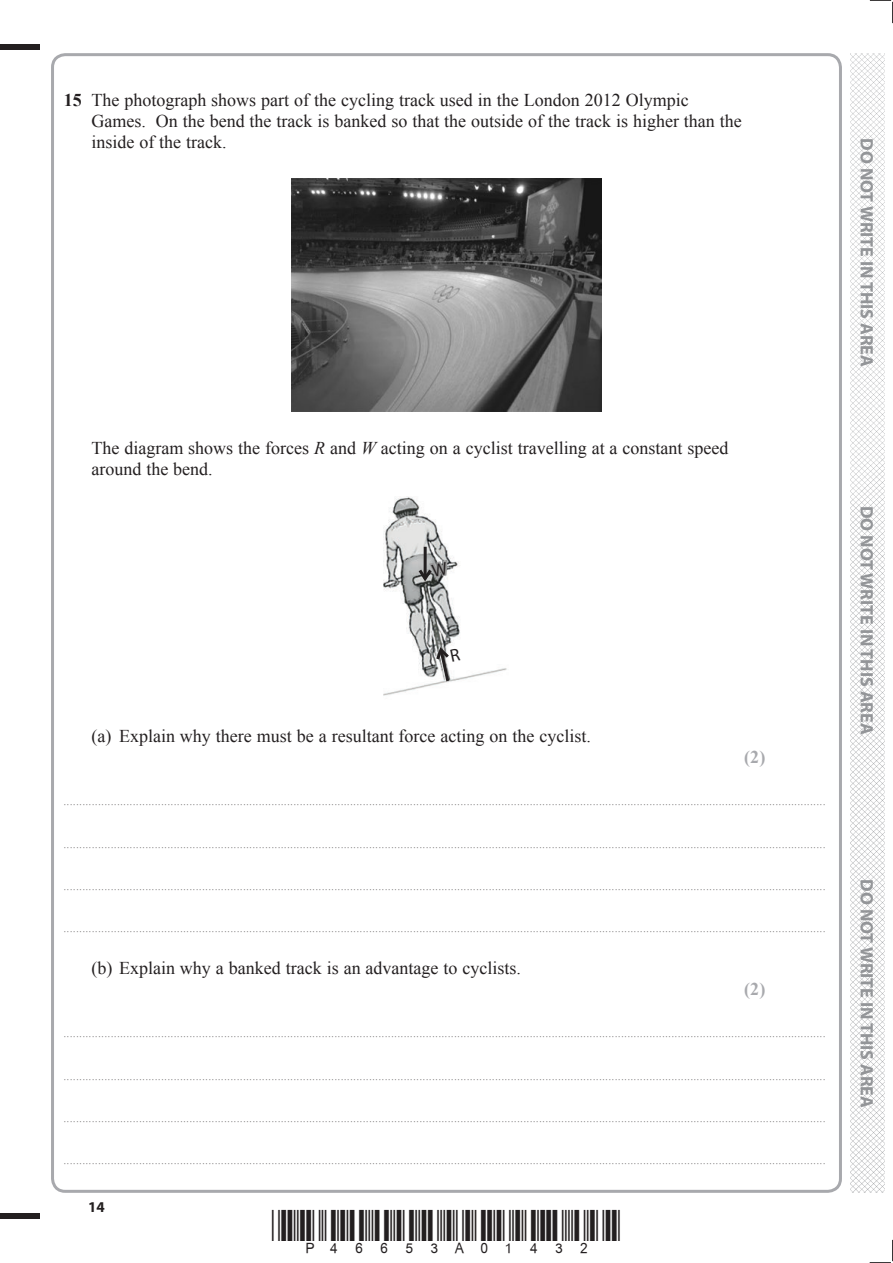
<style>
.page{position:relative;width:893px;height:1263px;background:#fff}
.page>*{position:absolute;margin:0;border:0;box-sizing:border-box;transform-origin:0 0}
.t1{font:18px/21px "Times New Roman";color:#231f20}
.t2{font:700 18px "Myriad Pro";color:#939598}
.t3{font:700 18px "Times New Roman";color:#a8a9ad}
.t4{font:700 15px "Myriad Pro";color:#231f20}
.t5{font:9px "Times New Roman";color:#231f20}
.s1{font-weight:700}
.s2{font-style:italic}
</style>
<div class="page">
<div style="left:0;top:44px;width:40px;height:5px;background:#231f20"></div>
<div style="left:0;top:1214px;width:40px;height:5px;background:#231f20"></div>
<svg style="left:870px;top:0;width:23px;height:23px"></svg>
<svg style="left:870px;top:1240px;width:23px;height:23px"></svg>
<img style="left:850px;top:53px;width:34px;height:1140px">
<img style="left:291px;top:178px;width:311px;height:233px">
<img style="left:383px;top:496px;width:124px;height:200px">
<svg style="left:416px;top:547px;width:33px;height:43px"></svg>
<svg style="left:434px;top:644px;width:26px;height:40px"></svg>
<h1 class="t1" style="left:91px;top:89px;width:652px;text-indent:-28px"><span class="s1">15</span> The photograph shows part of the cycling track used in the London 2012 Olympic<br>Games. On the bend the track is banked so that the outside of the track is higher than the inside of the track.</h1>
<h1 class="t1" style="left:91px;top:437px;width:639px">The diagram shows the forces <span class="s2">R</span> and <span class="s2">W</span> acting on a cyclist travelling at a constant speed around the bend.</h1>
<h1 class="t1" style="left:91px;top:725px;width:501px">(a) Explain why there must be a resultant force acting on the cyclist.</h1>
<h1 class="t3" style="left:744px;top:745px;width:23px">(2)</h1>
<p class="t5" style="left:64px;top:796px;width:763px">..................................................................................................................................................................................................................................................</p>
<p class="t5" style="left:64px;top:838px;width:763px">..................................................................................................................................................................................................................................................</p>
<p class="t5" style="left:64px;top:881px;width:763px">..................................................................................................................................................................................................................................................</p>
<p class="t5" style="left:64px;top:923px;width:763px">..................................................................................................................................................................................................................................................</p>
<h1 class="t1" style="left:91px;top:957px;width:431px">(b) Explain why a banked track is an advantage to cyclists.</h1>
<h1 class="t3" style="left:744px;top:977px;width:23px">(2)</h1>
<p class="t5" style="left:64px;top:1028px;width:763px">..................................................................................................................................................................................................................................................</p>
<p class="t5" style="left:64px;top:1071px;width:763px">..................................................................................................................................................................................................................................................</p>
<p class="t5" style="left:64px;top:1113px;width:763px">..................................................................................................................................................................................................................................................</p>
<p class="t5" style="left:64px;top:1155px;width:763px">..................................................................................................................................................................................................................................................</p>
<h2 class="t4" style="left:88px;top:1197px;width:18px">14</h2>
<h1 class="t2" style="left:878px;top:138px;width:230px;rotate:90deg">DO NOT WRITE IN THIS AREA</h1>
<h1 class="t2" style="left:878px;top:506px;width:230px;rotate:90deg">DO NOT WRITE IN THIS AREA</h1>
<h1 class="t2" style="left:878px;top:879px;width:230px;rotate:90deg">DO NOT WRITE IN THIS AREA</h1>
</div>
